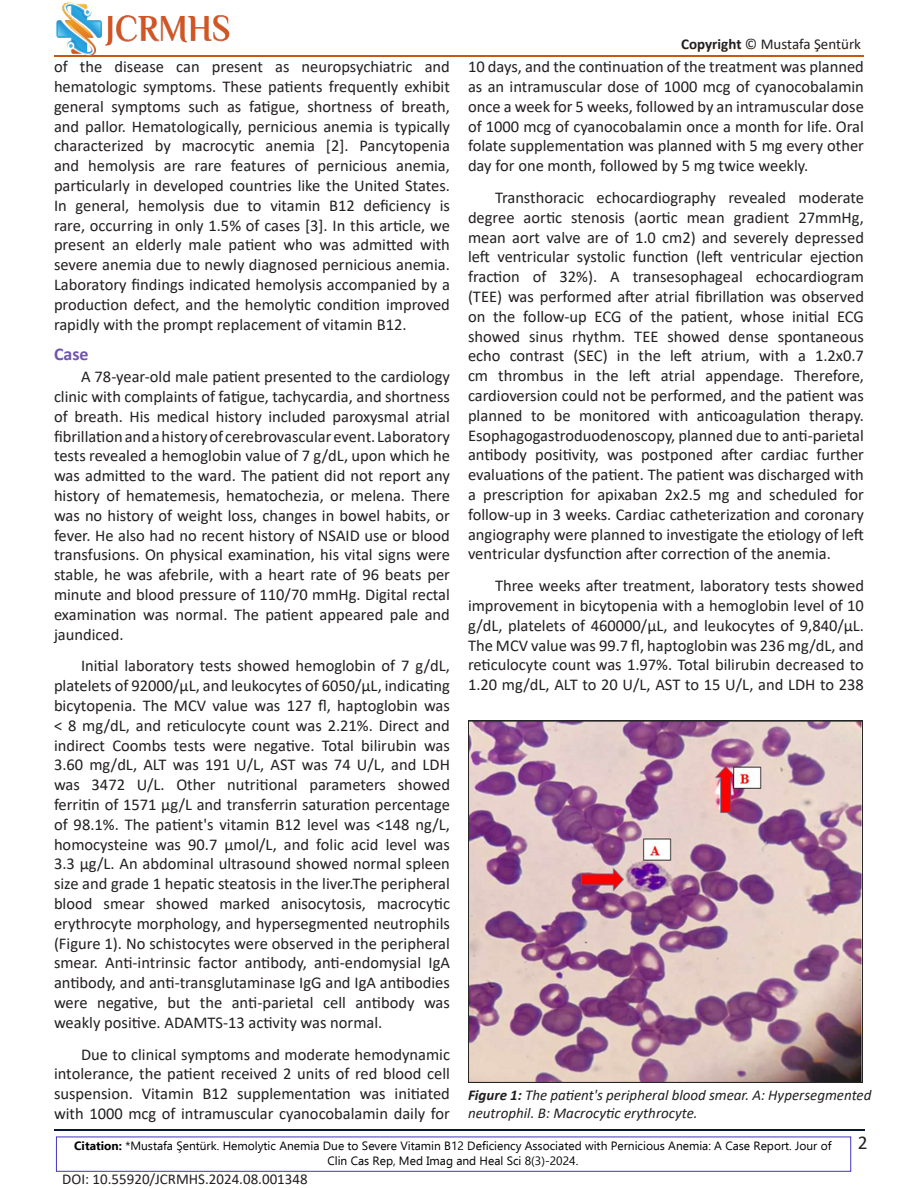
<style>
.page{position:relative;width:918px;height:1188px;background:#fff}
.page>*{position:absolute;margin:0;border:0;box-sizing:border-box;transform-origin:0 0}
.t1{font:19.5px "Calibri";color:#231f20}
.side_heading{font:700 18px "Calibri";color:#7054ae}
.Body_Text_First_Indent{font:16.5px/19.8px "Calibri";color:#231f20;text-align:justify}
.figure_tittle{font:italic 15px/18px "Calibri";color:#231f20}
.t2{font:15px "Calibri";color:#231f20}
.t3{font:12px/14.4px "Ebrima";color:#000;text-align:center}
.s1{font-weight:700}
</style>
<div class="page">
<hr style="left:54px;top:55px;width:810px;height:1px;background:#c45911">
<img style="left:54px;top:2px;width:178px;height:55px">
<hr style="left:55px;top:1130px;width:810px;height:1px;background:#071735">
<div style="left:56px;top:1137px;width:795px;height:35px;background:#fff;border:1px solid #4336ba"></div>
<img style="left:468px;top:721px;width:395px;height:361px">
<p class="Body_Text_First_Indent" style="left:54px;top:56px;width:398px">of the disease can present as neuropsychiatric and hematologic symptoms. These patients frequently exhibit general symptoms such as fatigue, shortness of breath, and pallor. Hematologically, pernicious anemia is typically characterized by macrocytic anemia [2]. Pancytopenia and hemolysis are rare features of pernicious anemia, particularly in developed countries like the United States.<br>In general, hemolysis due to vitamin B12 deficiency is rare, occurring in only 1.5% of cases [3]. In this article, we present an elderly male patient who was admitted with severe anemia due to newly diagnosed pernicious anemia.<br>Laboratory findings indicated hemolysis accompanied by a production defect, and the hemolytic condition improved rapidly with the prompt replacement of vitamin B12.</p>
<p class="side_heading" style="left:54px;top:341px;width:36px">Case</p>
<p class="Body_Text_First_Indent" style="left:54px;top:366px;width:398px;text-indent:27px">A 78-year-old male patient presented to the cardiology clinic with complaints of fatigue, tachycardia, and shortness of breath. His medical history included paroxysmal atrial fibrillation and a history of cerebrovascular event. Laboratory tests revealed a hemoglobin value of 7 g/dL, upon which he was admitted to the ward. The patient did not report any history of hematemesis, hematochezia, or melena. There was no history of weight loss, changes in bowel habits, or fever. He also had no recent history of NSAID use or blood transfusions. On physical examination, his vital signs were stable, he was afebrile, with a heart rate of 96 beats per minute and blood pressure of 110/70 mmHg. Digital rectal examination was normal. The patient appeared pale and jaundiced.</p>
<p class="Body_Text_First_Indent" style="left:54px;top:656px;width:398px;text-indent:27px">Initial laboratory tests showed hemoglobin of 7 g/dL, platelets of 92000/μL, and leukocytes of 6050/μL, indicating bicytopenia. The MCV value was 127 fl, haptoglobin was &lt; 8 mg/dL, and reticulocyte count was 2.21%. Direct and indirect Coombs tests were negative. Total bilirubin was 3.60 mg/dL, ALT was 191 U/L, AST was 74 U/L, and LDH was 3472 U/L. Other nutritional parameters showed ferritin of 1571 μg/L and transferrin saturation percentage of 98.1%. The patient's vitamin B12 level was &lt;148 ng/L, homocysteine was 90.7 μmol/L, and folic acid level was 3.3 μg/L. An abdominal ultrasound showed normal spleen size and grade 1 hepatic steatosis in the liver.The peripheral blood smear showed marked anisocytosis, macrocytic erythrocyte morphology, and hypersegmented neutrophils (Figure 1). No schistocytes were observed in the peripheral smear. Anti-intrinsic factor antibody, anti-endomysial IgA antibody, and anti-transglutaminase IgG and IgA antibodies were negative, but the anti-parietal cell antibody was weakly positive. ADAMTS-13 activity was normal.</p>
<p class="Body_Text_First_Indent" style="left:54px;top:1044px;width:397px;text-indent:27px">Due to clinical symptoms and moderate hemodynamic intolerance, the patient received 2 units of red blood cell suspension. Vitamin B12 supplementation was initiated with 1000 mcg of intramuscular cyanocobalamin daily for</p>
<p class="t2" style="left:681px;top:33px;width:181px"><span class="s1">Copyright</span> © Mustafa Şentürk</p>
<p class="Body_Text_First_Indent" style="left:468px;top:56px;width:398px">10 days, and the continuation of the treatment was planned as an intramuscular dose of 1000 mcg of cyanocobalamin once a week for 5 weeks, followed by an intramuscular dose of 1000 mcg of cyanocobalamin once a month for life. Oral folate supplementation was planned with 5 mg every other day for one month, followed by 5 mg twice weekly.</p>
<p class="Body_Text_First_Indent" style="left:468px;top:187px;width:398px;text-indent:27px">Transthoracic echocardiography revealed moderate degree aortic stenosis (aortic mean gradient 27mmHg, mean aort valve are of 1.0 cm2) and severely depressed left ventricular systolic function (left ventricular ejection fraction of 32%). A transesophageal echocardiogram (TEE) was performed after atrial fibrillation was observed on the follow-up ECG of the patient, whose initial ECG showed sinus rhythm. TEE showed dense spontaneous echo contrast (SEC) in the left atrium, with a 1.2x0.7 cm thrombus in the left atrial appendage. Therefore, cardioversion could not be performed, and the patient was planned to be monitored with anticoagulation therapy.<br>Esophagogastroduodenoscopy, planned due to anti-parietal antibody positivity, was postponed after cardiac further evaluations of the patient. The patient was discharged with a prescription for apixaban 2x2.5 mg and scheduled for follow-up in 3 weeks. Cardiac catheterization and coronary angiography were planned to investigate the etiology of left ventricular dysfunction after correction of the anemia.</p>
<p class="Body_Text_First_Indent" style="left:468px;top:575px;width:398px;text-indent:27px">Three weeks after treatment, laboratory tests showed improvement in bicytopenia with a hemoglobin level of 10 g/dL, platelets of 460000/μL, and leukocytes of 9,840/μL.<br>The MCV value was 99.7 fl, haptoglobin was 236 mg/dL, and reticulocyte count was 1.97%. Total bilirubin decreased to 1.20 mg/dL, ALT to 20 U/L, AST to 15 U/L, and LDH to 238</p>
<p class="figure_tittle" style="left:468px;top:1086px;width:405px"><span class="s1">Figure 1:</span> The patient's peripheral blood smear. A: Hypersegmented neutrophil. B: Macrocytic erythrocyte.</p>
<p class="t3" style="left:74px;top:1138px;width:759px"><span class="s1">Citation:</span> *Mustafa Şentürk. Hemolytic Anemia Due to Severe Vitamin B12 Deficiency Associated with Pernicious Anemia: A Case Report. Jour of<br>Clin Cas Rep, Med Imag and Heal Sci 8(3)-2024.</p>
<p class="t2" style="left:62px;top:1169px;width:247px">DOI: 10.55920/JCRMHS.2024.08.001348</p>
<p class="t1" style="left:858px;top:1129px;width:11px">2</p>
</div>
